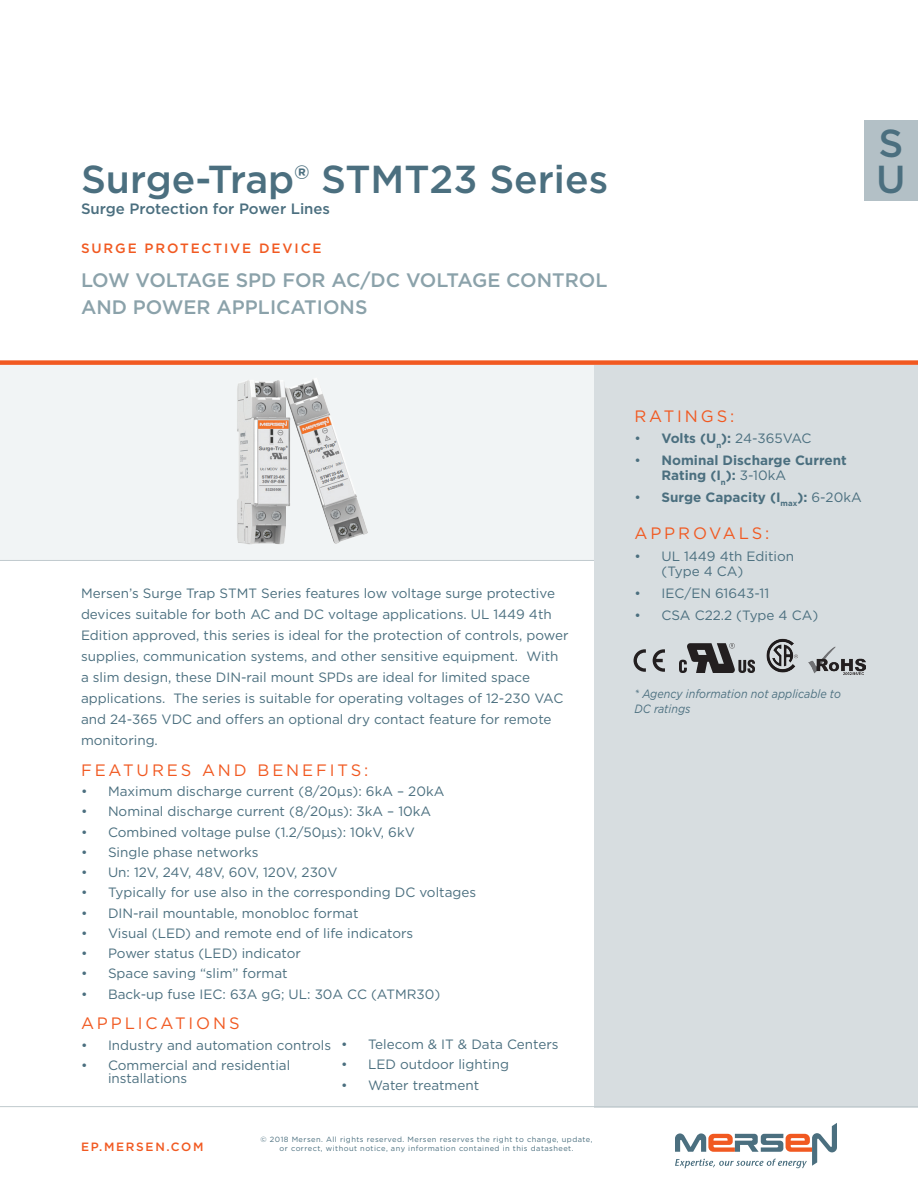
<style>
.page{position:relative;width:918px;height:1188px;background:#fff}
.page>*{position:absolute;margin:0;border:0;box-sizing:border-box;transform-origin:0 0}
.NEW_Product_MSL_Page{font:500 39px/36px "Gotham";color:#4b6f7f}
.NEW_Product_type{font:500 19.5px/27px "Gotham";color:#8ba2aa}
.NEW_Subhead{font:16.5px "Gotham";letter-spacing:.175em;color:#f15921}
.NEW_Product_MSL_Page-2{font:500 15px "Gotham";color:#4b6f7f}
.NEW_Text{font:13.5px/21px "Gotham";color:#4b6f7f}
.t1{font:700 13.5px/15px "Gotham";color:#4b6f7f}
.NEW_Product_group{font:500 13.5px "Gotham";letter-spacing:.14em;color:#f15921}
.NEW_Italic_Caption{font:italic 12px/14.4px "Gotham";color:#4b6f7f;scale:.9 1}
.t2{font:500 12px "Gotham";letter-spacing:.14em;color:#f15921}
.t3{font:7.5px/9px "Gotham";letter-spacing:.06em;color:#4b6f7f;text-align:center}
.s1{font-weight:700}
.s2{font-weight:400}
</style>
<div class="page">
<div style="left:864px;top:120px;width:54px;height:81px;background:#b3c0c6"></div>
<div style="left:0;top:365px;width:594px;height:195px;background:#f1f4f5"></div>
<div style="left:594px;top:365px;width:324px;height:742px;background:#d7dde0"></div>
<div style="left:0;top:360px;width:918px;height:5px;background:#f15921"></div>
<hr style="left:0;top:1106px;width:918px;height:1px;background:#c0cace">
<svg style="left:675px;top:1123px;width:162px;height:45px"></svg>
<hr style="left:0;top:560px;width:594px;height:1px;background:#c0cace">
<svg style="left:634px;top:649px;width:31px;height:23px"></svg>
<img style="left:808px;top:646px;width:58px;height:29px">
<img style="left:679px;top:643px;width:76px;height:29px">
<img style="left:237px;top:378px;width:131px;height:167px">
<img style="left:766px;top:638px;width:32px;height:34px">
<p class="NEW_Product_MSL_Page" style="left:81px;top:160px;width:529px">Surge-Trap® STMT23 Series</p>
<p class="NEW_Product_MSL_Page-2" style="left:81px;top:199px;width:251px">Surge Protection for Power Lines</p>
<p class="NEW_Product_group" style="left:81px;top:239px;width:242px">SURGE PROTECTIVE DEVICE</p>
<p class="NEW_Product_type" style="left:81px;top:267px;width:528px">LOW VOLTAGE SPD FOR AC/DC VOLTAGE CONTROL<br>AND POWER APPLICATIONS</p>
<h1 class="NEW_Product_MSL_Page" style="left:876px;top:125px;width:31px">S<br>U</h1>
<p class="NEW_Text" style="left:81px;top:583px;width:489px">Mersen’s Surge Trap STMT Series features low voltage surge protective devices suitable for both AC and DC voltage applications. UL 1449 4th Edition approved, this series is ideal for the protection of controls, power supplies, communication systems, and other sensitive equipment. With a slim design, these DIN-rail mount SPDs are ideal for limited space applications. The series is suitable for operating voltages of 12-230 VAC and 24-365 VDC and offers an optional dry contact feature for remote monitoring.</p>
<p class="NEW_Subhead" style="left:81px;top:759px;width:289px">FEATURES AND BENEFITS:</p>
<p class="NEW_Text" style="left:81px;top:781px;width:365px">• Maximum discharge current (8/20μs): 6kA – 20kA</p>
<p class="NEW_Text" style="left:81px;top:801px;width:352px">• Nominal discharge current (8/20μs): 3kA – 10kA</p>
<p class="NEW_Text" style="left:81px;top:821px;width:335px">• Combined voltage pulse (1.2/50μs): 10kV, 6kV</p>
<p class="NEW_Text" style="left:81px;top:841px;width:179px">• Single phase networks</p>
<p class="NEW_Text" style="left:81px;top:862px;width:258px">• Un: 12V, 24V, 48V, 60V, 120V, 230V</p>
<p class="NEW_Text" style="left:81px;top:882px;width:397px">• Typically for use also in the corresponding DC voltages</p>
<p class="NEW_Text" style="left:81px;top:902px;width:279px">• DIN-rail mountable, monobloc format</p>
<p class="NEW_Text" style="left:81px;top:922px;width:334px">• Visual (LED) and remote end of life indicators</p>
<p class="NEW_Text" style="left:81px;top:943px;width:222px">• Power status (LED) indicator</p>
<p class="NEW_Text" style="left:81px;top:963px;width:208px">• Space saving “slim” format</p>
<p class="NEW_Text" style="left:81px;top:983px;width:361px">• Back-up fuse IEC: 63A gG; UL: 30A CC (ATMR30)</p>
<p class="NEW_Subhead" style="left:81px;top:1013px;width:160px">APPLICATIONS</p>
<p class="NEW_Text" style="left:81px;top:1034px;width:252px">• Industry and automation controls</p>
<p class="NEW_Text" style="left:108px;top:1058px;width:184px;line-height:13.5px;text-indent:-27px">• Commercial and residential installations</p>
<p class="NEW_Text" style="left:341px;top:1034px;width:219px">• Telecom &amp; IT &amp; Data Centers</p>
<p class="NEW_Text" style="left:341px;top:1054px;width:169px">• LED outdoor lighting</p>
<p class="NEW_Text" style="left:341px;top:1074px;width:139px">• Water treatment</p>
<p class="t2" style="left:81px;top:1139px;width:124px">EP.MERSEN.COM</p>
<p class="t3" style="left:261px;top:1135px;width:334px">© 2018 Mersen. All rights reserved. Mersen reserves the right to change, update, or correct, without notice, any information contained in this datasheet.</p>
<p class="NEW_Subhead" style="left:634px;top:405px;width:101px">RATINGS:</p>
<p class="NEW_Text" style="left:634px;top:428px;width:179px">• <span class="s1">Volts (U</span><sub>n</sub><span class="s1">):</span> 24-365VAC</p>
<p class="t1" style="left:662px;top:453px;width:187px;text-indent:-27px"><span class="s2">•</span> Nominal Discharge Current<br>Rating (I<sub>n</sub>): <span class="s2">3-10kA</span></p>
<p class="t1" style="left:634px;top:489px;width:229px"><span class="s2">•</span> Surge Capacity (I<sub>max</sub>): <span class="s2">6-20kA</span></p>
<p class="NEW_Subhead" style="left:634px;top:523px;width:137px">APPROVALS:</p>
<p class="NEW_Text" style="left:662px;top:548px;width:134px;line-height:15px;text-indent:-27px">• UL 1449 4th Edition (Type 4 CA)</p>
<p class="NEW_Text" style="left:634px;top:582px;width:136px">• IEC/EN 61643-11</p>
<p class="NEW_Text" style="left:634px;top:604px;width:185px">• CSA C22.2 (Type 4 CA)</p>
<p class="NEW_Italic_Caption" style="left:634px;top:687px;width:231px">* Agency information not applicable to<br>DC ratings</p>
</div>
